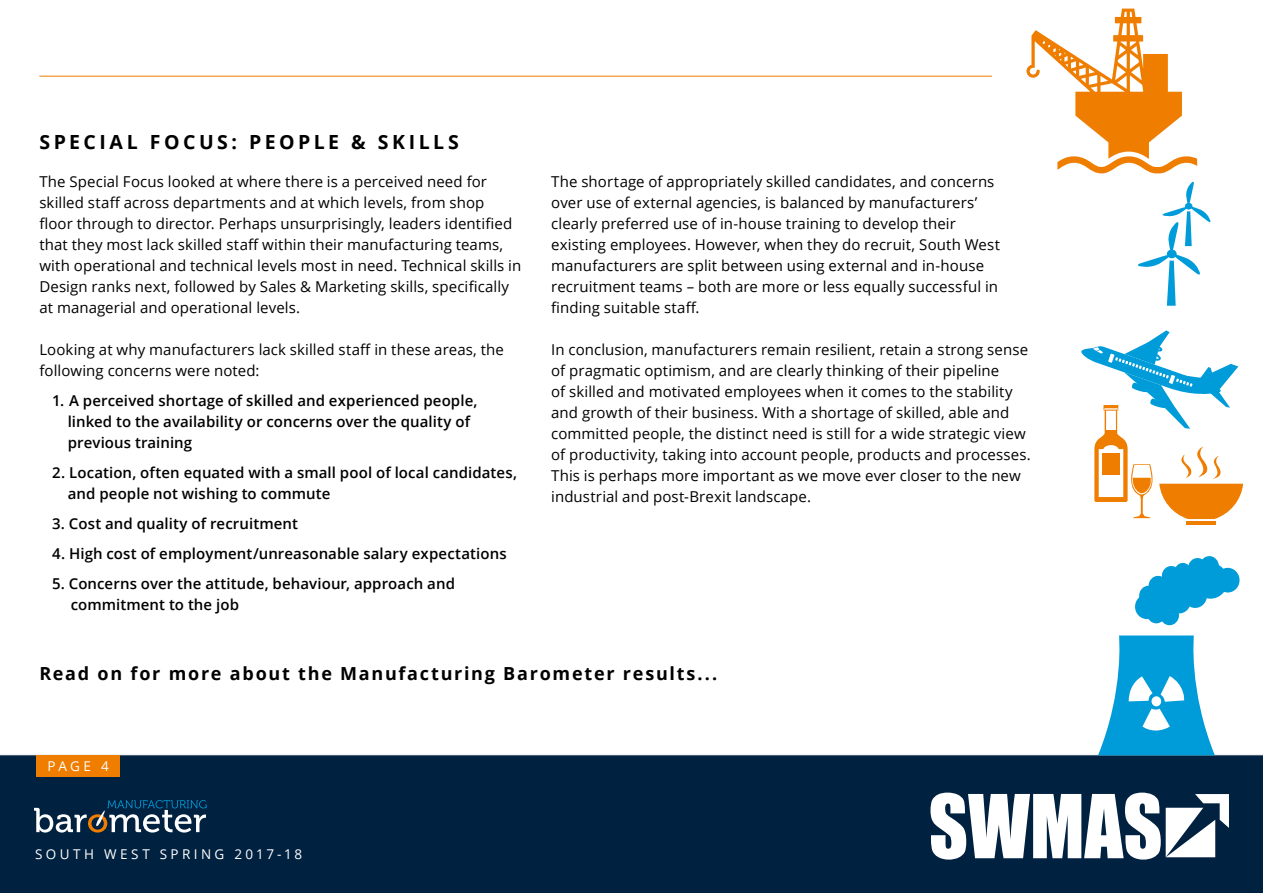
<style>
.page{position:relative;width:1263px;height:893px;background:#fff}
.page>*{position:absolute;margin:0;border:0;box-sizing:border-box;transform-origin:0 0}
.t1{font:700 19.5px "Open Sans";letter-spacing:.18em;color:#000}
.t2{font:700 18px "Open Sans";letter-spacing:.095em;color:#000}
.t3{font:15px/21px "Open Sans";letter-spacing:.005em;color:#000}
.t4{font:600 15px/21px "Open Sans";letter-spacing:.005em;color:#000}
.t5{font:13.5px "Open Sans";letter-spacing:.25em;color:#fff}
</style>
<div class="page">
<div style="left:0;top:754px;width:1263px;height:139px;background:#002140"></div>
<div style="left:36px;top:755px;width:84px;height:22px;background:#ef7d00"></div>
<svg style="left:34px;top:800px;width:173px;height:32px"></svg>
<svg style="left:930px;top:793px;width:299px;height:67px"></svg>
<svg style="left:1026px;top:9px;width:171px;height:164px"></svg>
<hr style="left:39px;top:76px;width:953px;height:1px;background:#ef7d00">
<hr style="left:1186px;top:521px;width:30px;height:3px;background:#ef7d00">
<svg style="left:1098px;top:635px;width:117px;height:120px"></svg>
<div style="left:1160px;top:605px;width:19px;height:20px;background:#009cd9;border-radius:50%"></div>
<div style="left:1162px;top:566px;width:19px;height:20px;background:#009cd9;border-radius:50%"></div>
<div style="left:1147px;top:604px;width:19px;height:19px;background:#009cd9;border-radius:50%"></div>
<div style="left:1139px;top:586px;width:19px;height:19px;background:#009cd9;border-radius:50%"></div>
<div style="left:1200px;top:556px;width:19px;height:20px;background:#009cd9;border-radius:50%"></div>
<div style="left:1135px;top:594px;width:24px;height:25px;background:#009cd9;border-radius:50%"></div>
<div style="left:1183px;top:583px;width:24px;height:25px;background:#009cd9;border-radius:50%"></div>
<div style="left:1167px;top:589px;width:24px;height:24px;background:#009cd9;border-radius:50%"></div>
<div style="left:1216px;top:568px;width:23px;height:24px;background:#009cd9;border-radius:50%"></div>
<div style="left:1174px;top:577px;width:17px;height:17px;background:#009cd9;border-radius:50%"></div>
<div style="left:1185px;top:571px;width:17px;height:18px;background:#009cd9;border-radius:50%"></div>
<div style="left:1174px;top:563px;width:17px;height:17px;background:#009cd9;border-radius:50%"></div>
<div style="left:1148px;top:576px;width:19px;height:20px;background:#009cd9;border-radius:50%"></div>
<div style="left:1148px;top:578px;width:35px;height:35px;background:#009cd9;border-radius:50%"></div>
<div style="left:1193px;top:563px;width:35px;height:36px;background:#009cd9;border-radius:50%"></div>
<div style="left:1188px;top:558px;width:19px;height:20px;background:#009cd9;border-radius:50%"></div>
<svg style="left:1081px;top:330px;width:162px;height:189px"></svg>
<svg style="left:1138px;top:181px;width:73px;height:125px"></svg>
<h1 class="t1" style="left:39px;top:128px;width:421px">SPECIAL FOCUS: PEOPLE &amp; SKILLS</h1>
<p class="t3" style="left:39px;top:171px;width:483px">The Special Focus looked at where there is a perceived need for skilled staff across departments and at which levels, from shop floor through to director. Perhaps unsurprisingly, leaders identified that they most lack skilled staff within their manufacturing teams, with operational and technical levels most in need. Technical skills in Design ranks next, followed by Sales &amp; Marketing skills, specifically at managerial and operational levels.</p>
<p class="t3" style="left:39px;top:339px;width:466px">Looking at why manufacturers lack skilled staff in these areas, the following concerns were noted:</p>
<p class="t4" style="left:68px;top:390px;width:411px;text-indent:-16px">1. A perceived shortage of skilled and experienced people, linked to the availability or concerns over the quality of previous training</p>
<p class="t4" style="left:68px;top:462px;width:451px;text-indent:-16px">2. Location, often equated with a small pool of local candidates, and people not wishing to commute</p>
<p class="t4" style="left:52px;top:513px;width:247px">3. Cost and quality of recruitment</p>
<p class="t4" style="left:52px;top:543px;width:456px">4. High cost of employment/unreasonable salary expectations</p>
<p class="t4" style="left:71px;top:573px;width:386px;text-indent:-19px">5. Concerns over the attitude, behaviour, approach and commitment to the job</p>
<p class="t3" style="left:551px;top:171px;width:450px">The shortage of appropriately skilled candidates, and concerns over use of external agencies, is balanced by manufacturers’ clearly preferred use of in-house training to develop their existing employees. However, when they do recruit, South West manufacturers are split between using external and in-house recruitment teams – both are more or less equally successful in finding suitable staff.</p>
<p class="t3" style="left:551px;top:339px;width:481px">In conclusion, manufacturers remain resilient, retain a strong sense of pragmatic optimism, and are clearly thinking of their pipeline<br>of skilled and motivated employees when it comes to the stability and growth of their business. With a shortage of skilled, able and committed people, the distinct need is still for a wide strategic view of productivity, taking into account people, products and processes.<br>This is perhaps more important as we move ever closer to the new industrial and post-Brexit landscape.</p>
<p class="t2" style="left:39px;top:661px;width:679px">Read on for more about the Manufacturing Barometer results...</p>
<p class="t5" style="left:48px;top:757px;width:63px">PAGE 4</p>
<p class="t5" style="left:35px;top:845px;width:269px">SOUTH WEST SPRING 2017-18</p>
</div>
